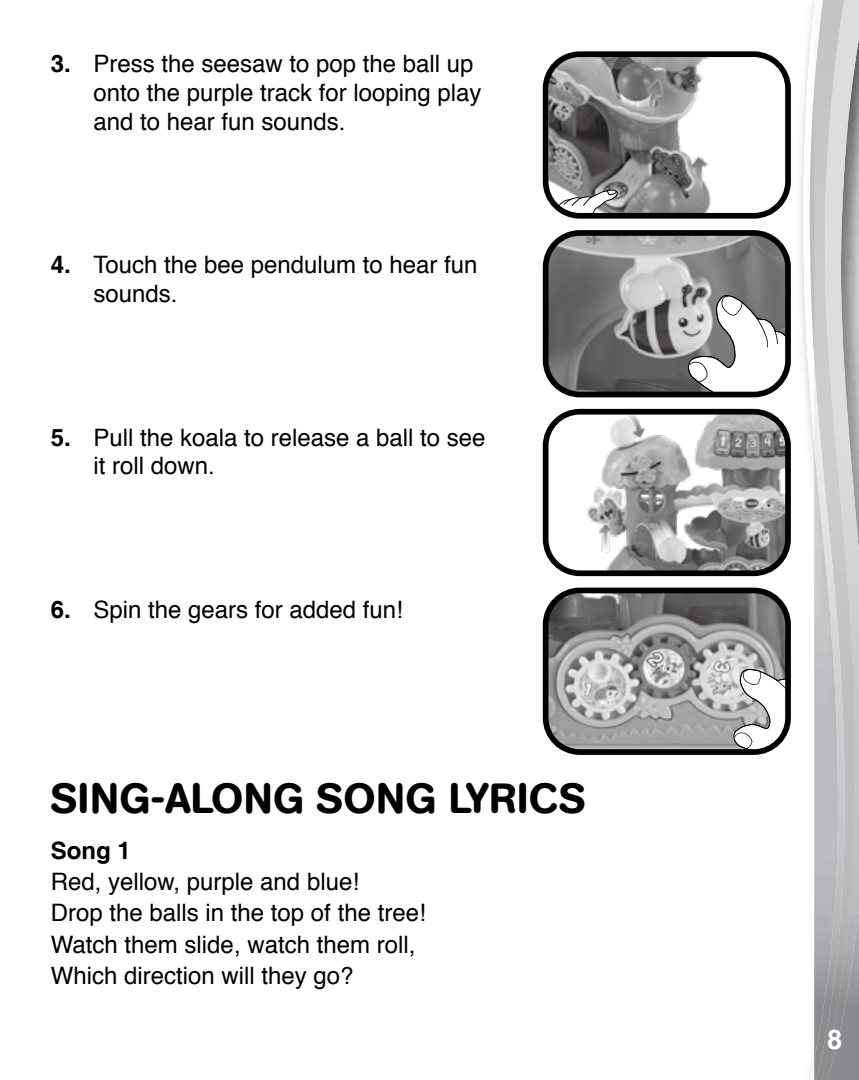
<style>
.page{position:relative;width:859px;height:1080px;background:#fff}
.page>*{position:absolute;margin:0;border:0;box-sizing:border-box;transform-origin:0 0}
.t1{font:500 42px "AG Book Rounded";letter-spacing:.02em;color:#000}
.t2{font:700 27px "Helvetica";color:#fff}
.t3{font:24px/28.8px "Helvetica";color:#000}
.t4{font:700 24px "Helvetica";color:#000}
.s1{font-weight:700}
</style>
<div class="page">
<svg style="left:802px;top:0;width:12px;height:1080px"></svg>
<img style="left:858px;top:0;width:1px;height:1080px">
<img style="left:847px;top:0;width:11px;height:1080px">
<img style="left:814px;top:0;width:33px;height:1080px">
<img style="left:550px;top:58px;width:161px;height:154px">
<svg style="left:550px;top:188px;width:68px;height:24px"></svg>
<div style="left:543px;top:51px;width:248px;height:168px;border:6px solid #000;border-radius:34px"></div>
<img style="left:550px;top:237px;width:234px;height:153px">
<svg style="left:688px;top:295px;width:96px;height:95px"></svg>
<div style="left:543px;top:230px;width:248px;height:167px;border:6px solid #000;border-radius:34px"></div>
<img style="left:564px;top:416px;width:220px;height:153px">
<div style="left:543px;top:409px;width:248px;height:167px;border:6px solid #000;border-radius:34px"></div>
<img style="left:550px;top:595px;width:234px;height:153px">
<svg style="left:733px;top:669px;width:51px;height:79px"></svg>
<div style="left:543px;top:588px;width:248px;height:167px;border:6px solid #000;border-radius:34px"></div>
<p class="t3" style="left:93px;top:50px;width:390px;text-indent:-43px"><span class="s1">3.</span> Press the seesaw to pop the ball up onto the purple track for looping play and to hear fun sounds.</p>
<p class="t3" style="left:93px;top:251px;width:386px;text-indent:-43px"><span class="s1">4.</span> Touch the bee pendulum to hear fun sounds.</p>
<p class="t3" style="left:93px;top:423px;width:394px;text-indent:-43px"><span class="s1">5.</span> Pull the koala to release a ball to see it roll down.</p>
<p class="t3" style="left:51px;top:596px;width:354px"><span class="s1">6.</span> Spin the gears for added fun!</p>
<h1 class="t1" style="left:51px;top:774px;width:536px">SING-ALONG SONG LYRICS</h1>
<p class="t4" style="left:51px;top:836px;width:82px">Song 1</p>
<p class="t3" style="left:51px;top:867px;width:376px;line-height:31.2px">Red, yellow, purple and blue!<br>Drop the balls in the top of the tree!<br>Watch them slide, watch them roll,<br>Which direction will they go?</p>
<p class="t2" style="left:827px;top:1023px;width:17px">8</p>
</div>
